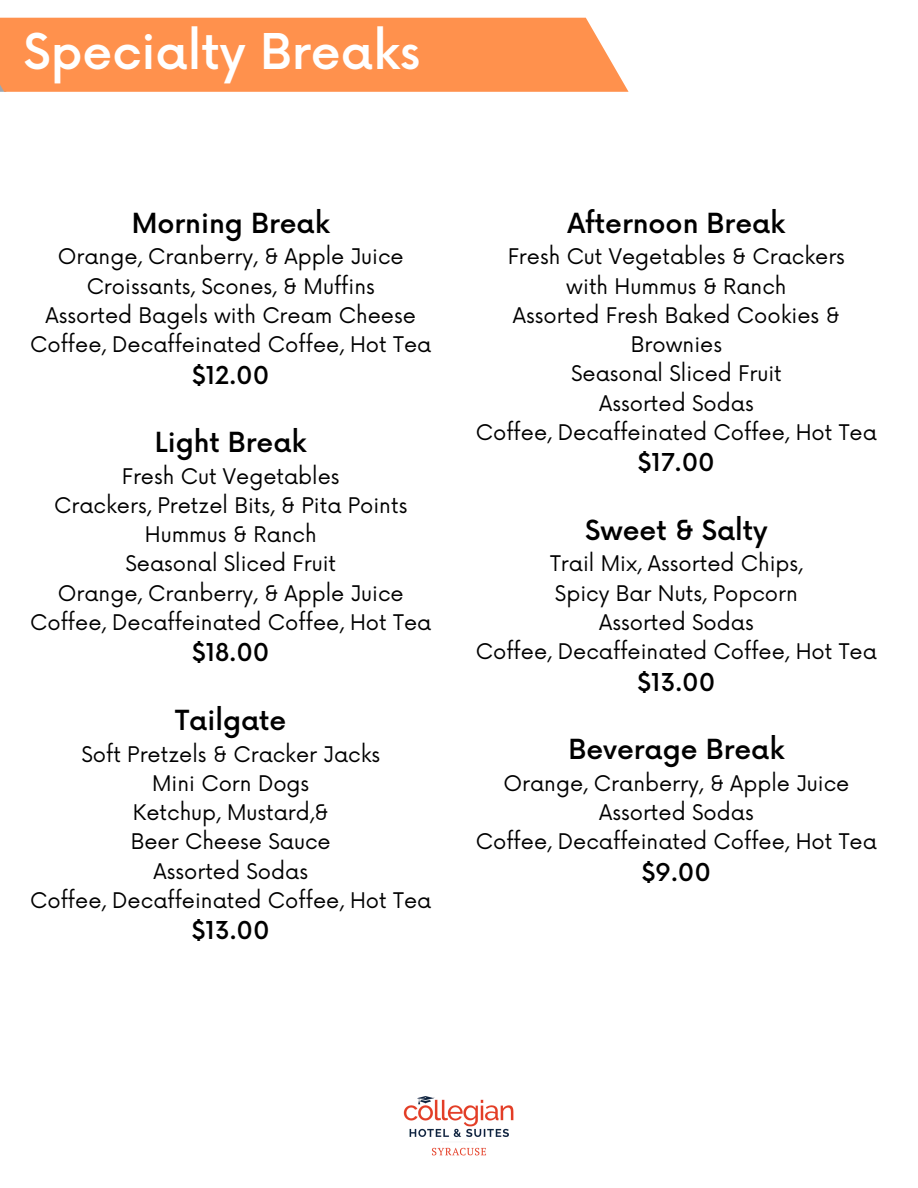
<style>
.page{position:relative;width:918px;height:1188px;background:#fff}
.page>*{position:absolute;margin:0;border:0;box-sizing:border-box;transform-origin:0 0}
.t1{font:500 48px "Now";color:#fff}
.t2{font:500 27px "Now";color:#000}
.t3{font:500 24px "Now";color:#000}
.t4{font:21px/29.2px "Now";color:#000;text-align:center}
</style>
<div class="page">
<div style="left:0;top:18px;width:629px;height:74px;background:#ff914d"></div>
<img style="left:403px;top:1096px;width:111px;height:60px">
<p class="t1" style="left:23px;top:26px;width:398px">Specialty Breaks</p>
<p class="t2" style="left:132px;top:208px;width:200px">Morning Break</p>
<p class="t4" style="left:58px;top:243px;width:347px">Orange, Cranberry, &amp; Apple Juice</p>
<p class="t4" style="left:87px;top:272px;width:290px">Croissants, Scones, &amp; Muffins</p>
<p class="t4" style="left:46px;top:302px;width:372px">Assorted Bagels with Cream Cheese</p>
<p class="t4" style="left:30px;top:331px;width:403px">Coffee, Decaffeinated Coffee, Hot Tea</p>
<p class="t3" style="left:192px;top:362px;width:79px">$12.00</p>
<p class="t2" style="left:155px;top:428px;width:153px">Light Break</p>
<p class="t4" style="left:122px;top:463px;width:219px">Fresh Cut Vegetables</p>
<p class="t4" style="left:54px;top:492px;width:355px">Crackers, Pretzel Bits, &amp; Pita Points</p>
<p class="t4" style="left:145px;top:521px;width:173px">Hummus &amp; Ranch</p>
<p class="t4" style="left:125px;top:550px;width:212px">Seasonal Sliced Fruit</p>
<p class="t4" style="left:58px;top:580px;width:347px">Orange, Cranberry, &amp; Apple Juice</p>
<p class="t4" style="left:30px;top:609px;width:403px">Coffee, Decaffeinated Coffee, Hot Tea</p>
<p class="t3" style="left:192px;top:640px;width:79px">$18.00</p>
<p class="t2" style="left:175px;top:706px;width:113px">Tailgate</p>
<p class="t4" style="left:81px;top:740px;width:300px">Soft Pretzels &amp; Cracker Jacks</p>
<p class="t4" style="left:152px;top:770px;width:159px">Mini Corn Dogs</p>
<p class="t4" style="left:133px;top:799px;width:197px">Ketchup, Mustard,&amp;</p>
<p class="t4" style="left:131px;top:828px;width:202px">Beer Cheese Sauce</p>
<p class="t4" style="left:153px;top:857px;width:156px">Assorted Sodas</p>
<p class="t4" style="left:30px;top:887px;width:403px">Coffee, Decaffeinated Coffee, Hot Tea</p>
<p class="t3" style="left:192px;top:918px;width:79px">$13.00</p>
<p class="t2" style="left:567px;top:208px;width:219px">Afternoon Break</p>
<p class="t4" style="left:508px;top:243px;width:339px">Fresh Cut Vegetables &amp; Crackers</p>
<p class="t4" style="left:566px;top:272px;width:222px">with Hummus &amp; Ranch</p>
<p class="t4" style="left:513px;top:302px;width:328px">Assorted Fresh Baked Cookies &amp;<br>Brownies</p>
<p class="t4" style="left:571px;top:360px;width:212px">Seasonal Sliced Fruit</p>
<p class="t4" style="left:599px;top:389px;width:156px">Assorted Sodas</p>
<p class="t4" style="left:476px;top:419px;width:403px">Coffee, Decaffeinated Coffee, Hot Tea</p>
<p class="t3" style="left:638px;top:450px;width:78px">$17.00</p>
<p class="t2" style="left:585px;top:516px;width:184px">Sweet &amp; Salty</p>
<p class="t4" style="left:550px;top:550px;width:254px">Trail Mix, Assorted Chips,</p>
<p class="t4" style="left:555px;top:580px;width:245px">Spicy Bar Nuts, Popcorn</p>
<p class="t4" style="left:599px;top:609px;width:156px">Assorted Sodas</p>
<p class="t4" style="left:476px;top:638px;width:403px">Coffee, Decaffeinated Coffee, Hot Tea</p>
<p class="t3" style="left:637px;top:669px;width:79px">$13.00</p>
<p class="t2" style="left:568px;top:735px;width:218px">Beverage Break</p>
<p class="t4" style="left:503px;top:770px;width:347px">Orange, Cranberry, &amp; Apple Juice</p>
<p class="t4" style="left:599px;top:799px;width:156px">Assorted Sodas</p>
<p class="t4" style="left:476px;top:828px;width:403px">Coffee, Decaffeinated Coffee, Hot Tea</p>
<p class="t3" style="left:642px;top:859px;width:71px">$9.00</p>
</div>
